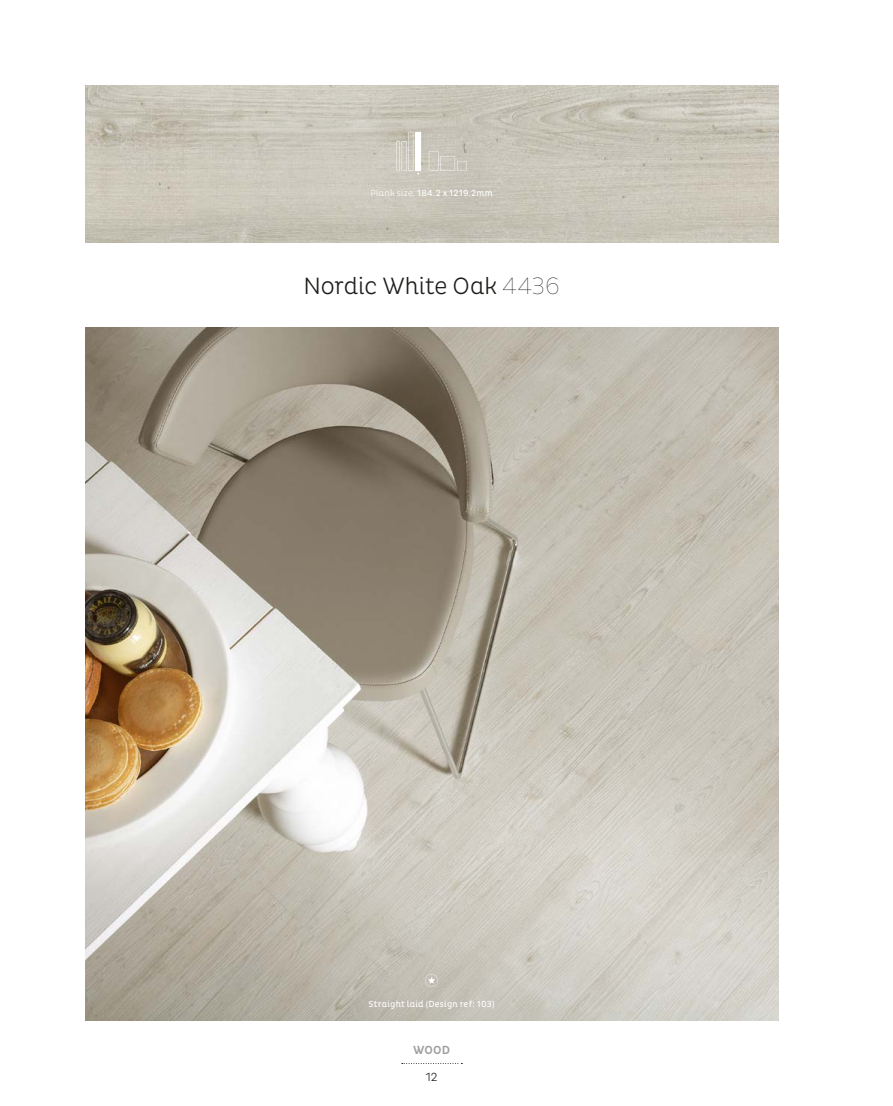
<style>
.page{position:relative;width:893px;height:1106px;background:#fff}
.page>*{position:absolute;margin:0;border:0;box-sizing:border-box;transform-origin:0 0}
.t1{font:300 24px "Pluto Cond";letter-spacing:-.005em;color:#1d1d1b}
.t2{font:500 12px "Pluto Cond";color:#9d9d9c}
.t3{font:300 12px "Pluto Cond";color:#1d1d1b}
.t4{font:9px "Pluto Cond";letter-spacing:.025em;color:#fff}
.s1{font-weight:300}
.s2{font-weight:100}
</style>
<div class="page">
<img style="left:85px;top:327px;width:693px;height:693px">
<svg style="left:425px;top:974px;width:13px;height:12px"></svg>
<svg style="left:402px;top:1063px;width:60px;height:1px"></svg>
<img style="left:85px;top:85px;width:693px;height:157px">
<hr style="left:396px;top:141px;width:4px;height:30px;background:#e2e0d9">
<hr style="left:397px;top:142px;width:2px;height:28px;background:#fff">
<svg style="left:429px;top:151px;width:38px;height:20px"></svg>
<svg style="left:402px;top:132px;width:19px;height:42px"></svg>
<p class="t4" style="left:370px;top:188px;width:124px"><span class="s1">Plank size:</span> 184.2 x 1219.2mm</p>
<h1 class="t1" style="left:303px;top:272px;width:258px">Nordic White Oak <span class="s2">4436</span></h1>
<p class="t4" style="left:369px;top:998px;width:127px">Straight laid (Design ref: 103)</p>
<h2 class="t2" style="left:413px;top:1043px;width:39px">WOOD</h2>
<h2 class="t3" style="left:426px;top:1070px;width:13px">12</h2>
</div>
